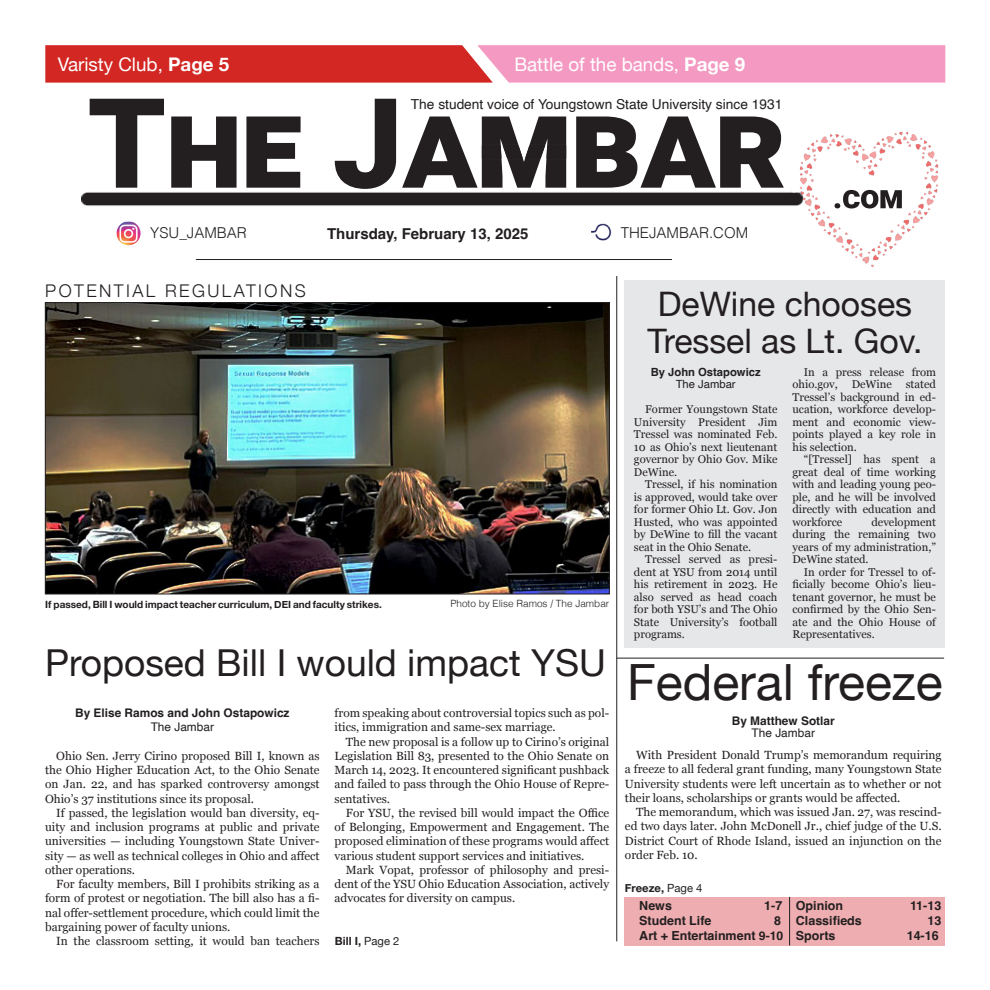
<style>
.page{position:relative;width:990px;height:990px;background:#fff}
.page>*{position:absolute;margin:0;border:0;box-sizing:border-box;transform-origin:0 0}
.Headline{font:50px "Helvetica Neue";color:#231f20}
.Headline-2{font:37.12px "Helvetica Neue";color:#231f20}
.Headline-3{font:33.75px/37.5px "Helvetica Neue";color:#231f20;text-align:center}
.Box_head{font:18.75px "Helvetica Neue";color:#fff}
.Kicker{font:300 17.5px "Helvetica Neue";letter-spacing:.14em;color:#231f20}
.t1{font:700 15px "Helvetica";color:#231f20}
.t2{font:300 15px "Helvetica";color:#231f20}
.t3{font:13.75px "Helvetica";color:#231f20}
.Byline{font:700 12.5px "Helvetica";color:#231f20}
.Body_copy{font:11.88px/14.2px "Georgia";color:#231f20;text-align:justify}
.Byline-2{font:700 11.88px "Helvetica";color:#231f20}
.t4{font:11.88px "Helvetica";color:#231f20}
.Body_copy-2{font:11.25px/12.5px "Georgia";color:#231f20;text-align:justify}
.t5{font:700 11.25px "Helvetica Neue";color:#231f20}
.Byline-3{font:700 11.25px "Helvetica";color:#231f20}
.t6{font:11.25px "Helvetica";color:#231f20}
.Cutline{font:700 10px "Helvetica Neue";color:#231f20}
.Photo_credit{font:300 10px "Helvetica";color:#231f20}
.s1{font-weight:700}
.s2{font-weight:400}
.s3{font-size:12.25px}
</style>
<div class="page">
<svg style="left:90px;top:99px;width:74px;height:76px"></svg>
<svg style="left:171px;top:117px;width:66px;height:58px"></svg>
<svg style="left:246px;top:117px;width:55px;height:58px"></svg>
<svg style="left:335px;top:99px;width:61px;height:76px"></svg>
<svg style="left:407px;top:117px;width:75px;height:58px"></svg>
<img style="left:482px;top:117px;width:84px;height:58px">
<svg style="left:576px;top:117px;width:206px;height:58px"></svg>
<hr style="left:196px;top:259px;width:476px;height:1px;background:#231f20">
<svg style="left:45px;top:45px;width:900px;height:38px;background:#e46678"></svg>
<hr style="left:617px;top:276px;width:1px;height:665px;background:#231f20">
<img style="left:117px;top:221px;width:24px;height:24px;border-radius:12px">
<img style="left:591px;top:223px;width:21px;height:18px">
<img style="left:47px;top:304px;width:561px;height:288px">
<div style="left:45px;top:302px;width:565px;height:292px;border:1px solid #231f20"></div>
<div style="left:625px;top:897px;width:320px;height:48px;background:#eeadb0"></div>
<hr style="left:789px;top:897px;width:1px;height:48px;background:#231f20">
<img style="left:799px;top:132px;width:140px;height:136px">
<div style="left:625px;top:280px;width:320px;height:368px;background:#e6e7e9"></div>
<hr style="left:617px;top:658px;width:327px;height:1px;background:#231f20">
<img style="left:82px;top:175px;width:735px;height:48px">
<p class="Box_head" style="left:58px;top:50px;width:173px">Varisty Club, <span class="s1">Page 5</span></p>
<p class="Box_head" style="left:514px;top:50px;width:232px">Battle of the bands, <span class="s1">Page 9</span></p>
<p class="t3" style="left:411px;top:94px;width:373px">The student voice of Youngstown State University since 1931</p>
<p class="t2" style="left:150px;top:220px;width:98px">YSU_JAMBAR</p>
<p class="t1" style="left:327px;top:224px;width:203px">Thursday, February 13, 2025</p>
<p class="t2" style="left:621px;top:220px;width:129px">THEJAMBAR.COM</p>
<p class="Kicker" style="left:45px;top:276px;width:262px">POTENTIAL REGULATIONS</p>
<p class="Cutline" style="left:45px;top:597px;width:338px">If passed, Bill I would impact teacher curriculum, DEI and faculty strikes.</p>
<p class="Photo_credit" style="left:450px;top:595px;width:160px">Photo by Elise Ramos / The Jambar</p>
<p class="Headline-2" style="left:45px;top:636px;width:563px">Proposed Bill I would impact YSU</p>
<p class="Byline-2" style="left:75px;top:706px;width:216px">By Elise Ramos and John Ostapowicz</p>
<p class="t4" style="left:151px;top:718px;width:65px">The Jambar</p>
<p class="Body_copy" style="left:45px;top:748px;width:276px;text-indent:11px">Ohio Sen. Jerry Cirino proposed Bill I, known as the Ohio Higher Education Act, to the Ohio Senate on Jan. 22, and has sparked controversy amongst Ohio’s 37 institutions since its proposal.</p>
<p class="Body_copy" style="left:45px;top:805px;width:276px;text-indent:11px">If passed, the legislation would ban diversity, eq&shy;uity and inclusion programs at public and private universities — including Youngstown State Univer&shy;sity — as well as technical colleges in Ohio and affect other operations.</p>
<p class="Body_copy" style="left:45px;top:876px;width:276px;text-indent:11px">For faculty members, Bill I prohibits striking as a form of protest or negotiation. The bill also has a fi&shy;nal offer-settlement procedure, which could limit the bargaining power of faculty unions.</p>
<p class="Body_copy" style="left:56px;top:933px;width:265px">In the classroom setting, it would ban teachers</p>
<p class="Body_copy" style="left:335px;top:705px;width:276px">from speaking about controversial topics such as pol&shy;itics, immigration and same-sex marriage.</p>
<p class="Body_copy" style="left:335px;top:734px;width:276px;text-indent:11px">The new proposal is a follow up to Cirino’s original Legislation Bill 83, presented to the Ohio Senate on March 14, 2023. It encountered significant pushback and failed to pass through the Ohio House of Repre&shy;sentatives.</p>
<p class="Body_copy" style="left:335px;top:805px;width:276px;text-indent:11px">For YSU, the revised bill would impact the Office of Belonging, Empowerment and Engagement. The proposed elimination of these programs would affect various student support services and initiatives.</p>
<p class="Body_copy" style="left:335px;top:862px;width:276px;text-indent:11px">Mark Vopat, professor of philosophy and presi&shy;dent of the YSU Ohio Education Association, actively advocates for diversity on campus.</p>
<p class="t5" style="left:335px;top:933px;width:66px">Bill I, <span class="s2">Page 2</span></p>
<p class="Headline-3" style="left:647px;top:287px;width:277px">DeWine chooses<br>Tressel as Lt. Gov.</p>
<p class="Byline-3" style="left:651px;top:365px;width:112px">By John Ostapowicz</p>
<p class="t6" style="left:676px;top:376px;width:62px">The Jambar</p>
<p class="Body_copy-2" style="left:634px;top:403px;width:145px;text-indent:11px">Former Youngstown State University President Jim Tressel was nominated Feb.<br>10 as Ohio’s next lieutenant governor by Ohio Gov. Mike DeWine.</p>
<p class="Body_copy-2" style="left:634px;top:478px;width:145px;text-indent:11px">Tressel, if his nomination is approved, would take over for former Ohio Lt. Gov. Jon Husted, who was appointed by DeWine to fill the vacant seat in the Ohio Senate.</p>
<p class="Body_copy-2" style="left:634px;top:553px;width:145px;text-indent:11px">Tressel served as presi&shy;dent at YSU from 2014 until his retirement in 2023. He also served as head coach for both YSU’s and The Ohio State University’s football programs.</p>
<p class="Body_copy-2" style="left:792px;top:365px;width:145px;text-indent:11px">In a press release from ohio.gov, DeWine stated Tressel’s background in ed&shy;ucation, workforce develop&shy;ment and economic view&shy;points played a key role in his selection.</p>
<p class="Body_copy-2" style="left:792px;top:453px;width:145px;text-indent:11px">“[Tressel] has spent a great deal of time working with and leading young peo&shy;ple, and he will be involved directly with education and workforce</p>
<p class="Body_copy-2" style="left:792px;top:515px;width:145px;text-indent:79px">development during the remaining two years of my administration,” DeWine stated.</p>
<p class="Body_copy-2" style="left:792px;top:565px;width:145px;text-indent:11px">In order for Tressel to of&shy;ficially become Ohio’s lieu&shy;tenant governor, he must be confirmed by the Ohio Sen&shy;ate and the Ohio House of Representatives.</p>
<p class="Headline" style="left:627px;top:646px;width:317px">Federal freeze</p>
<p class="Byline-2" style="left:732px;top:713px;width:104px">By Matthew Sotlar</p>
<p class="t4" style="left:752px;top:724px;width:65px">The Jambar</p>
<p class="Body_copy" style="left:625px;top:747px;width:318px;text-indent:11px">With President Donald Trump’s memorandum requiring a freeze to all federal grant funding, many Youngstown State University students were left uncertain as to whether or not their loans, scholarships or grants would be affected.</p>
<p class="Body_copy" style="left:625px;top:804px;width:318px;text-indent:11px">The memorandum, which was issued Jan. 27, was rescind&shy;ed two days later. John McDonell Jr., chief judge of the U.S.<br>District Court of Rhode Island, issued an injunction on the order Feb. 10.</p>
<p class="t5" style="left:625px;top:879px;width:79px">Freeze, <span class="s2">Page 4</span></p>
<p class="Byline" style="left:639px;top:898px;width:34px">News</p>
<p class="Byline" style="left:764px;top:898px;width:20px">1-7</p>
<p class="Byline" style="left:639px;top:913px;width:74px">Student Life</p>
<p class="Byline" style="left:774px;top:913px;width:8px">8</p>
<p class="Byline" style="left:639px;top:928px;width:145px">Art + Entertainment <span class="s3">9-10</span></p>
<p class="Byline" style="left:796px;top:898px;width:49px">Opinion</p>
<p class="Byline" style="left:910px;top:898px;width:33px">11-13</p>
<p class="Byline" style="left:796px;top:913px;width:68px">Classifieds</p>
<p class="Byline" style="left:927px;top:913px;width:15px">13</p>
<p class="Byline" style="left:796px;top:928px;width:41px">Sports</p>
<p class="Byline" style="left:907px;top:928px;width:33px">14-16</p>
</div>
